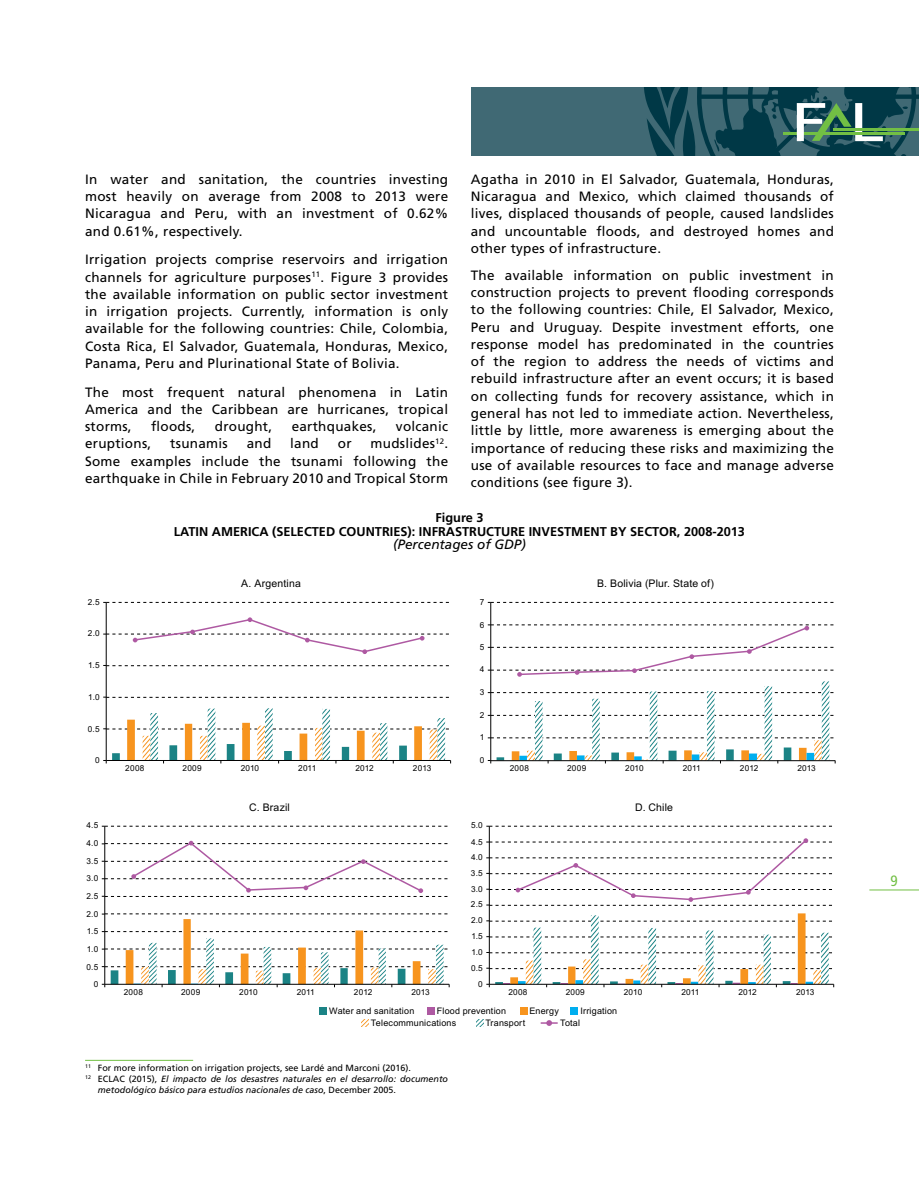
<style>
.page{position:relative;width:919px;height:1183px;background:#fff}
.page>*{position:absolute;margin:0;border:0;box-sizing:border-box;transform-origin:0 0}
.t1{font:condensed 15px "Frutiger";color:#72bf44}
.t2{font:13.5px/17.2px "Frutiger";letter-spacing:.02em;color:#000;text-align:justify}
.t3{font:italic 13.5px "Frutiger";color:#000}
.t4{font:700 12.75px/13.5px "Frutiger";color:#000;text-align:center}
.t5{font:10.5px "Arial";letter-spacing:.015em;color:#000}
.t6{font:italic 9px "Frutiger";color:#000}
.t7{font:9px "Arial";letter-spacing:.02em;color:#000}
.t8{font:9px "Frutiger";color:#000}
.t9{font:8.25px "Arial";letter-spacing:.025em;color:#000}
.s1{font-style:normal}
</style>
<div class="page">
<hr style="left:85px;top:1059px;width:108px;height:1px;background:#72bf44">
<hr style="left:106px;top:602px;width:1px;height:158px;background:#000">
<svg style="left:103px;top:602px;width:346px;height:1px"></svg>
<svg style="left:103px;top:665px;width:346px;height:1px"></svg>
<svg style="left:103px;top:696px;width:346px;height:2px"></svg>
<svg style="left:103px;top:708px;width:348px;height:55px"></svg>
<hr style="left:490px;top:602px;width:1px;height:158px;background:#000">
<svg style="left:487px;top:602px;width:347px;height:1px"></svg>
<svg style="left:103px;top:617px;width:346px;height:37px"></svg>
<svg style="left:487px;top:624px;width:348px;height:139px"></svg>
<hr style="left:104px;top:826px;width:1px;height:157px;background:#000">
<svg style="left:102px;top:825px;width:346px;height:1px"></svg>
<svg style="left:102px;top:913px;width:347px;height:73px"></svg>
<hr style="left:489px;top:826px;width:1px;height:157px;background:#000">
<svg style="left:486px;top:825px;width:346px;height:1px"></svg>
<svg style="left:486px;top:913px;width:348px;height:73px"></svg>
<svg style="left:102px;top:840px;width:346px;height:56px"></svg>
<svg style="left:486px;top:838px;width:346px;height:67px"></svg>
<svg style="left:540px;top:1020px;width:17px;height:5px"></svg>
<div style="left:320px;top:1006px;width:7px;height:8px;background:#1b8385"></div>
<div style="left:427px;top:1006px;width:8px;height:8px;background:#ae59a2"></div>
<div style="left:520px;top:1006px;width:7px;height:8px;background:#f7941e"></div>
<div style="left:571px;top:1006px;width:7px;height:8px;background:#00aeef"></div>
<svg style="left:361px;top:1019px;width:8px;height:7px"></svg>
<svg style="left:476px;top:1019px;width:7px;height:7px"></svg>
<div style="left:471px;top:87px;width:447px;height:68px;background:#406974"></div>
<svg style="left:644px;top:87px;width:274px;height:68px"></svg>
<hr style="left:869px;top:889px;width:49px;height:1px;background:#72bf44">
<p class="t2" style="left:85px;top:170px;width:364px">In water and sanitation, the countries investing most heavily on average from 2008 to 2013 were Nicaragua and Peru, with an investment of 0.62% and 0.61%, respectively.</p>
<p class="t2" style="left:85px;top:251px;width:364px">Irrigation projects comprise reservoirs and irrigation channels for agriculture purposes<sup>11</sup>. Figure 3 provides the available information on public sector investment in irrigation projects. Currently, information is only available for the following countries: Chile, Colombia, Costa Rica, El Salvador, Guatemala, Honduras, Mexico, Panama, Peru and Plurinational State of Bolivia.</p>
<p class="t2" style="left:85px;top:383px;width:364px">The most frequent natural phenomena in Latin America and the Caribbean are hurricanes, tropical storms,</p>
<p class="t2" style="left:151px;top:418px;width:46px">floods,</p>
<p class="t2" style="left:215px;top:418px;width:59px">drought,</p>
<p class="t2" style="left:292px;top:418px;width:86px">earthquakes,</p>
<p class="t2" style="left:396px;top:418px;width:54px">volcanic</p>
<p class="t2" style="left:85px;top:435px;width:364px;text-indent:285px">mudslides<sup>12</sup>.<br>Some examples include the tsunami following the earthquake in Chile in February 2010 and Tropical Storm</p>
<p class="t2" style="left:85px;top:435px;width:68px">eruptions,</p>
<p class="t2" style="left:170px;top:435px;width:59px">tsunamis</p>
<p class="t2" style="left:247px;top:435px;width:26px">and</p>
<p class="t2" style="left:290px;top:435px;width:30px">land</p>
<p class="t2" style="left:338px;top:435px;width:15px">or</p>
<p class="t2" style="left:471px;top:170px;width:364px">Agatha in 2010 in El Salvador, Guatemala, Honduras, Nicaragua and Mexico, which claimed thousands of lives, displaced thousands of people, caused landslides and uncountable floods, and destroyed homes and other types of infrastructure.</p>
<p class="t2" style="left:471px;top:266px;width:364px">The available information on public investment in construction projects to prevent flooding corresponds to the following countries: Chile, El Salvador, Mexico, Peru and Uruguay. Despite investment efforts, one response model has predominated in the countries of the region to address the needs of victims and rebuild infrastructure after an event occurs; it is based on collecting funds for recovery assistance, which in general has not led to immediate action. Nevertheless, little by little, more awareness is emerging about the importance of reducing these risks and maximizing the use of available resources to face and manage adverse conditions (see figure 3).</p>
<p class="t4" style="left:174px;top:511px;width:572px">Figure 3<br>LATIN AMERICA (SELECTED COUNTRIES): INFRASTRUCTURE INVESTMENT BY SECTOR, 2008-2013</p>
<p class="t3" style="left:393px;top:536px;width:134px">(Percentages of GDP)</p>
<p class="t5" style="left:241px;top:576px;width:61px">A. Argentina</p>
<p class="t5" style="left:597px;top:576px;width:118px">B. Bolivia (Plur. State of)</p>
<p class="t9" style="left:88px;top:596px;width:13px">2.5</p>
<p class="t9" style="left:88px;top:628px;width:13px">2.0</p>
<p class="t9" style="left:479px;top:596px;width:6px">7</p>
<p class="t9" style="left:479px;top:641px;width:6px">5</p>
<p class="t9" style="left:479px;top:619px;width:6px">6</p>
<p class="t9" style="left:88px;top:659px;width:13px">1.5</p>
<p class="t9" style="left:479px;top:663px;width:6px">4</p>
<p class="t9" style="left:88px;top:691px;width:13px">1.0</p>
<p class="t9" style="left:479px;top:686px;width:6px">3</p>
<p class="t9" style="left:479px;top:709px;width:6px">2</p>
<p class="t9" style="left:88px;top:723px;width:13px">0.5</p>
<p class="t9" style="left:479px;top:731px;width:6px">1</p>
<p class="t9" style="left:95px;top:754px;width:6px">0</p>
<p class="t9" style="left:479px;top:754px;width:6px">0</p>
<p class="t9" style="left:125px;top:762px;width:21px">2008</p>
<p class="t9" style="left:182px;top:762px;width:21px">2009</p>
<p class="t9" style="left:241px;top:762px;width:20px">2010</p>
<p class="t9" style="left:298px;top:762px;width:20px">2011</p>
<p class="t9" style="left:355px;top:762px;width:20px">2012</p>
<p class="t9" style="left:413px;top:762px;width:20px">2013</p>
<p class="t9" style="left:510px;top:762px;width:21px">2008</p>
<p class="t9" style="left:567px;top:762px;width:21px">2009</p>
<p class="t9" style="left:625px;top:762px;width:20px">2010</p>
<p class="t9" style="left:682px;top:762px;width:20px">2011</p>
<p class="t9" style="left:740px;top:762px;width:20px">2012</p>
<p class="t9" style="left:797px;top:762px;width:20px">2013</p>
<p class="t5" style="left:249px;top:800px;width:42px">C. Brazil</p>
<p class="t5" style="left:635px;top:800px;width:39px">D. Chile</p>
<p class="t9" style="left:86px;top:819px;width:13px">4.5</p>
<p class="t9" style="left:471px;top:819px;width:13px">5.0</p>
<p class="t9" style="left:87px;top:837px;width:13px">4.0</p>
<p class="t9" style="left:471px;top:836px;width:13px">4.5</p>
<p class="t9" style="left:86px;top:855px;width:13px">3.5</p>
<p class="t9" style="left:471px;top:851px;width:13px">4.0</p>
<p class="t9" style="left:86px;top:872px;width:13px">3.0</p>
<p class="t9" style="left:471px;top:867px;width:13px">3.5</p>
<p class="t9" style="left:86px;top:890px;width:13px">2.5</p>
<p class="t9" style="left:471px;top:882px;width:13px">3.0</p>
<p class="t9" style="left:471px;top:898px;width:13px">2.5</p>
<p class="t9" style="left:86px;top:907px;width:13px">2.0</p>
<p class="t9" style="left:471px;top:914px;width:13px">2.0</p>
<p class="t9" style="left:87px;top:925px;width:13px">1.5</p>
<p class="t9" style="left:471px;top:930px;width:13px">1.5</p>
<p class="t9" style="left:87px;top:943px;width:13px">1.0</p>
<p class="t9" style="left:471px;top:946px;width:13px">1.0</p>
<p class="t9" style="left:86px;top:961px;width:13px">0.5</p>
<p class="t9" style="left:471px;top:962px;width:13px">0.5</p>
<p class="t9" style="left:94px;top:978px;width:6px">0</p>
<p class="t9" style="left:478px;top:978px;width:6px">0</p>
<p class="t9" style="left:508px;top:986px;width:21px">2008</p>
<p class="t9" style="left:565px;top:986px;width:21px">2009</p>
<p class="t9" style="left:623px;top:986px;width:20px">2010</p>
<p class="t9" style="left:681px;top:986px;width:20px">2011</p>
<p class="t9" style="left:738px;top:986px;width:20px">2012</p>
<p class="t9" style="left:796px;top:986px;width:20px">2013</p>
<p class="t7" style="left:560px;top:1016px;width:22px">Total</p>
<p class="t9" style="left:124px;top:986px;width:21px">2008</p>
<p class="t9" style="left:181px;top:986px;width:21px">2009</p>
<p class="t9" style="left:239px;top:986px;width:20px">2010</p>
<p class="t9" style="left:297px;top:986px;width:20px">2011</p>
<p class="t9" style="left:354px;top:986px;width:20px">2012</p>
<p class="t9" style="left:411px;top:986px;width:20px">2013</p>
<p class="t7" style="left:329px;top:1004px;width:87px">Water and sanitation</p>
<p class="t7" style="left:437px;top:1004px;width:71px">Flood prevention</p>
<p class="t7" style="left:529px;top:1004px;width:31px">Energy</p>
<p class="t7" style="left:580px;top:1004px;width:38px">Irrigation</p>
<p class="t7" style="left:371px;top:1016px;width:87px">Telecommunications</p>
<p class="t7" style="left:485px;top:1016px;width:41px">Transport</p>
<p class="t8" style="left:85px;top:1062px;width:327px"><sup>11</sup> For more information on irrigation projects, see Lardé and Marconi (2016).</p>
<p class="t6" style="left:85px;top:1073px;width:364px"><sup>12</sup> <span class="s1">ECLAC (2015),</span> El impacto de los desastres naturales en el desarrollo: documento</p>
<p class="t6" style="left:98px;top:1084px;width:300px">metodológico básico para estudios nacionales de caso<span class="s1">, December 2005.</span></p>
<p class="t1" style="left:890px;top:871px;width:9px">9</p>
</div>
